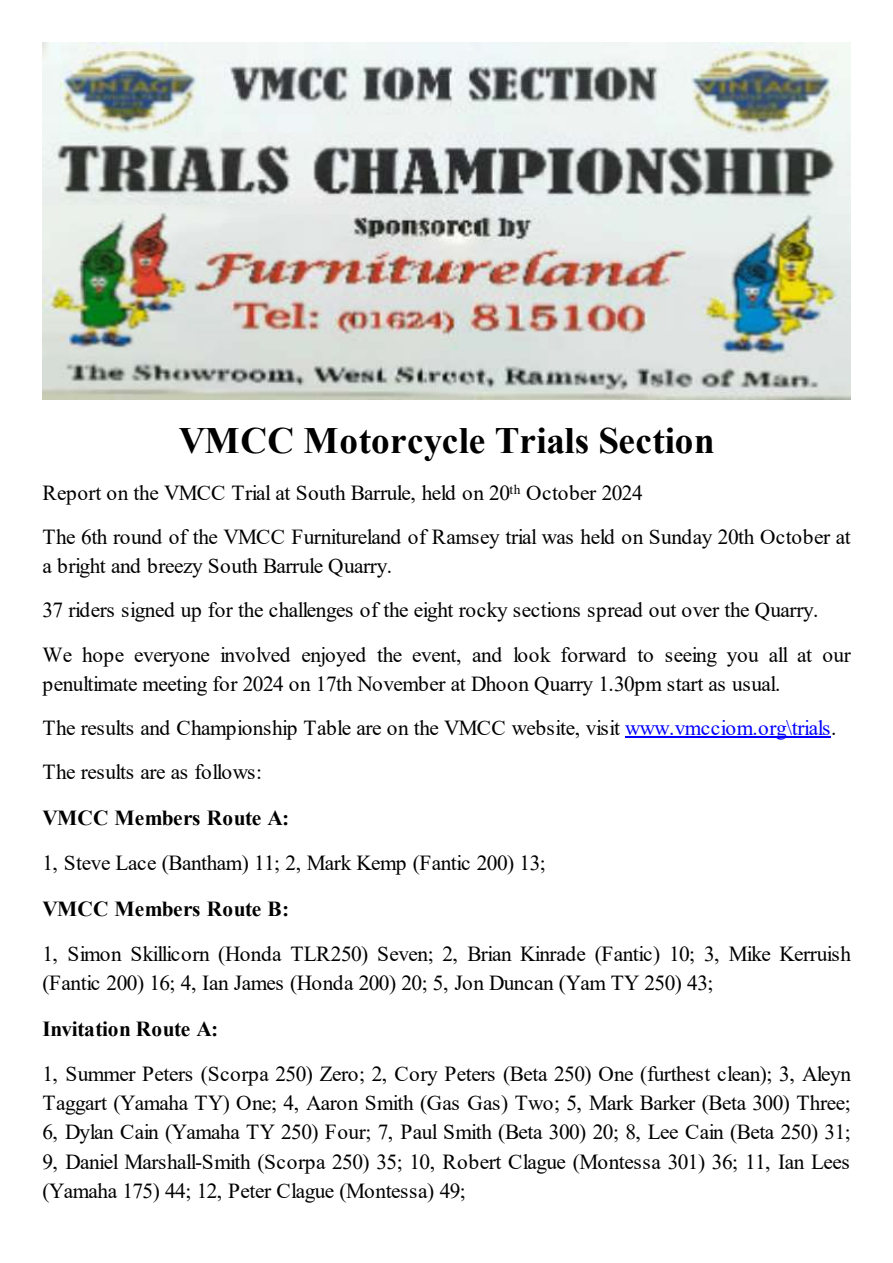
<style>
.page{position:relative;width:893px;height:1263px;background:#fff}
.page>*{position:absolute;margin:0;border:0;box-sizing:border-box;transform-origin:0 0}
.t1{font:700 37.2px "Times New Roman";letter-spacing:.005em;color:#000}
.t2{font:21.3px/44.2px "Times New Roman";letter-spacing:-.025em;color:#000}
.t3{font:700 21.3px "Times New Roman";letter-spacing:.005em;color:#000}
.t4{font:700 21.3px "Times New Roman";letter-spacing:-.015em;color:#000}
.s1{color:#00f}
</style>
<div class="page">
<img style="left:43px;top:43px;width:807px;height:356px">
<hr style="left:625px;top:737px;width:206px;height:1px;background:#00f">
<h1 class="t1" style="left:179px;top:428px;width:537px">VMCC Motorcycle Trials Section</h1>
<p class="t2" style="left:43px;top:472px;width:810px">Report on the VMCC Trial at South Barrule, held on 20<sup>th</sup> October 2024<br>The 6th round of the VMCC Furnitureland of Ramsey trial was held on Sunday 20th October at</p>
<p class="t2" style="left:43px;top:546px;width:810px">a bright and breezy South Barrule Quarry.<br>37 riders signed up for the challenges of the eight rocky sections spread out over the Quarry.<br>We hope everyone involved enjoyed the event, and look forward to seeing you all at our</p>
<p class="t2" style="left:43px;top:664px;width:795px">penultimate meeting for 2024 on 17th November at Dhoon Quarry 1.30pm start as usual.<br>The results and Championship Table are on the VMCC website, visit <span class="s1">www.vmcciom.org\trials</span>.<br>The results are as follows:</p>
<p class="t3" style="left:43px;top:810px;width:248px">VMCC Members Route A:</p>
<p class="t2" style="left:43px;top:843px;width:505px">1, Steve Lace (Bantham) 11; 2, Mark Kemp (Fantic 200) 13;</p>
<p class="t3" style="left:43px;top:901px;width:248px">VMCC Members Route B:</p>
<p class="t2" style="left:43px;top:941px;width:810px;line-height:29.2px">1, Simon Skillicorn (Honda TLR250) Seven; 2, Brian Kinrade (Fantic) 10; 3, Mike Kerruish (Fantic 200) 16; 4, Ian James (Honda 200) 20; 5, Jon Duncan (Yam TY 250) 43;</p>
<p class="t4" style="left:43px;top:1021px;width:177px">Invitation Route A:</p>
<p class="t2" style="left:43px;top:1061px;width:810px;line-height:29.2px;text-align:justify">1, Summer Peters (Scorpa 250) Zero; 2, Cory Peters (Beta 250) One (furthest clean); 3, Aleyn Taggart (Yamaha TY) One; 4, Aaron Smith (Gas Gas) Two; 5, Mark Barker (Beta 300) Three; 6, Dylan Cain (Yamaha TY 250) Four; 7, Paul Smith (Beta 300) 20; 8, Lee Cain (Beta 250) 31; 9, Daniel Marshall-Smith (Scorpa 250) 35; 10, Robert Clague (Montessa 301) 36; 11, Ian Lees (Yamaha 175) 44; 12, Peter Clague (Montessa) 49;</p>
</div>
